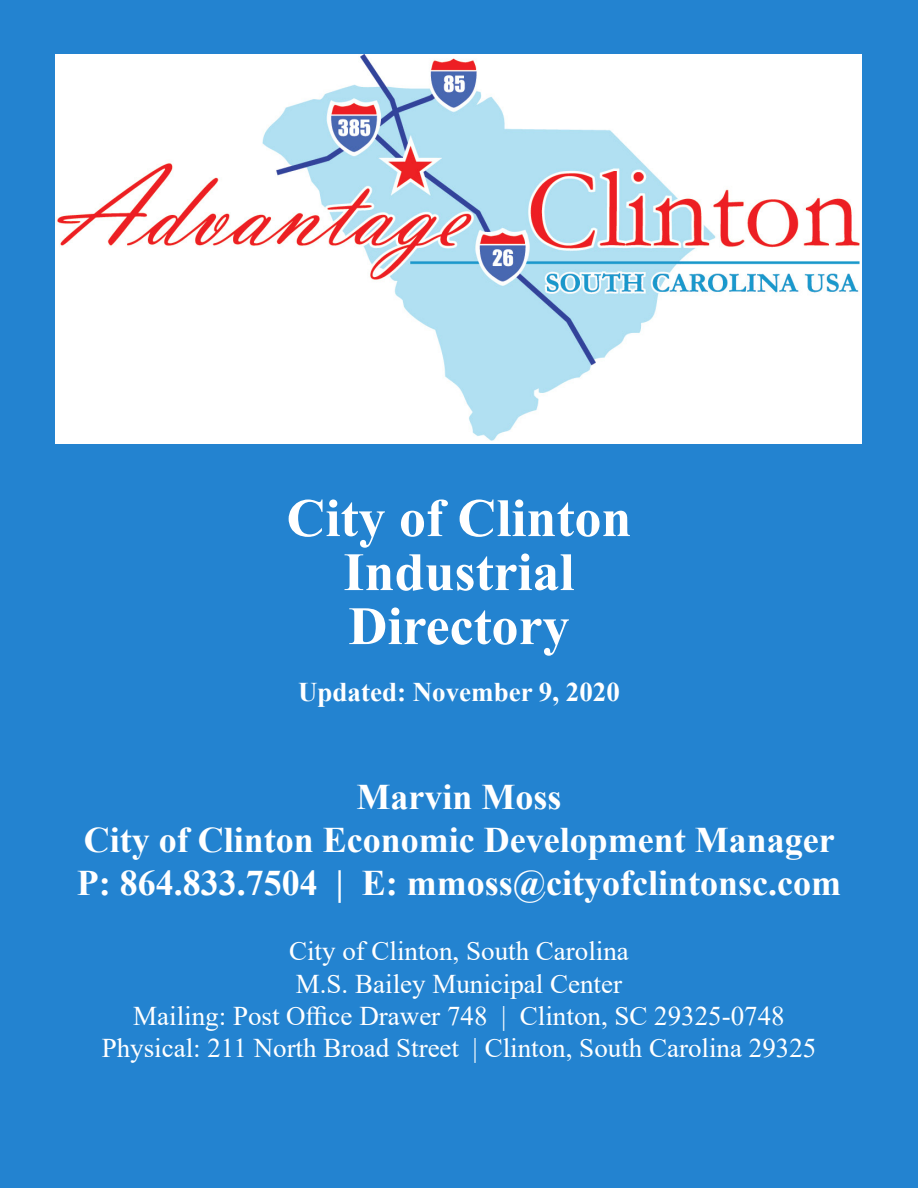
<style>
.page{position:relative;width:918px;height:1188px;background:#2383d0}
.page>*{position:absolute;margin:0;border:0;box-sizing:border-box;transform-origin:0 0}
.t1{font:700 54px "Times New Roman";color:#fff}
.t2{font:700 36px "Times New Roman";color:#fff}
.t3{font:27px "Times New Roman";color:#fff}
.t4{font:700 27px "Times New Roman";color:#fff}
</style>
<div class="page">
<img style="left:56px;top:54px;width:805px;height:390px">
<p class="t1" style="left:286px;top:479px;width:347px">City of Clinton</p>
<p class="t1" style="left:343px;top:533px;width:233px">Industrial</p>
<p class="t1" style="left:349px;top:587px;width:222px">Directory</p>
<p class="t4" style="left:298px;top:673px;width:323px">Updated: November 9, 2020</p>
<p class="t2" style="left:357px;top:771px;width:206px">Marvin Moss</p>
<p class="t2" style="left:84px;top:814px;width:752px">City of Clinton Economic Development Manager</p>
<p class="t2" style="left:77px;top:857px;width:766px">P: 864.833.7504 | E: mmoss@cityofclintonsc.com</p>
<p class="t3" style="left:289px;top:932px;width:341px">City of Clinton, South Carolina</p>
<p class="t3" style="left:296px;top:965px;width:328px">M.S. Bailey Municipal Center</p>
<p class="t3" style="left:133px;top:997px;width:653px">Mailing: Post Office Drawer 748 | Clinton, SC 29325-0748</p>
<p class="t3" style="left:102px;top:1029px;width:716px">Physical: 211 North Broad Street | Clinton, South Carolina 29325</p>
</div>
